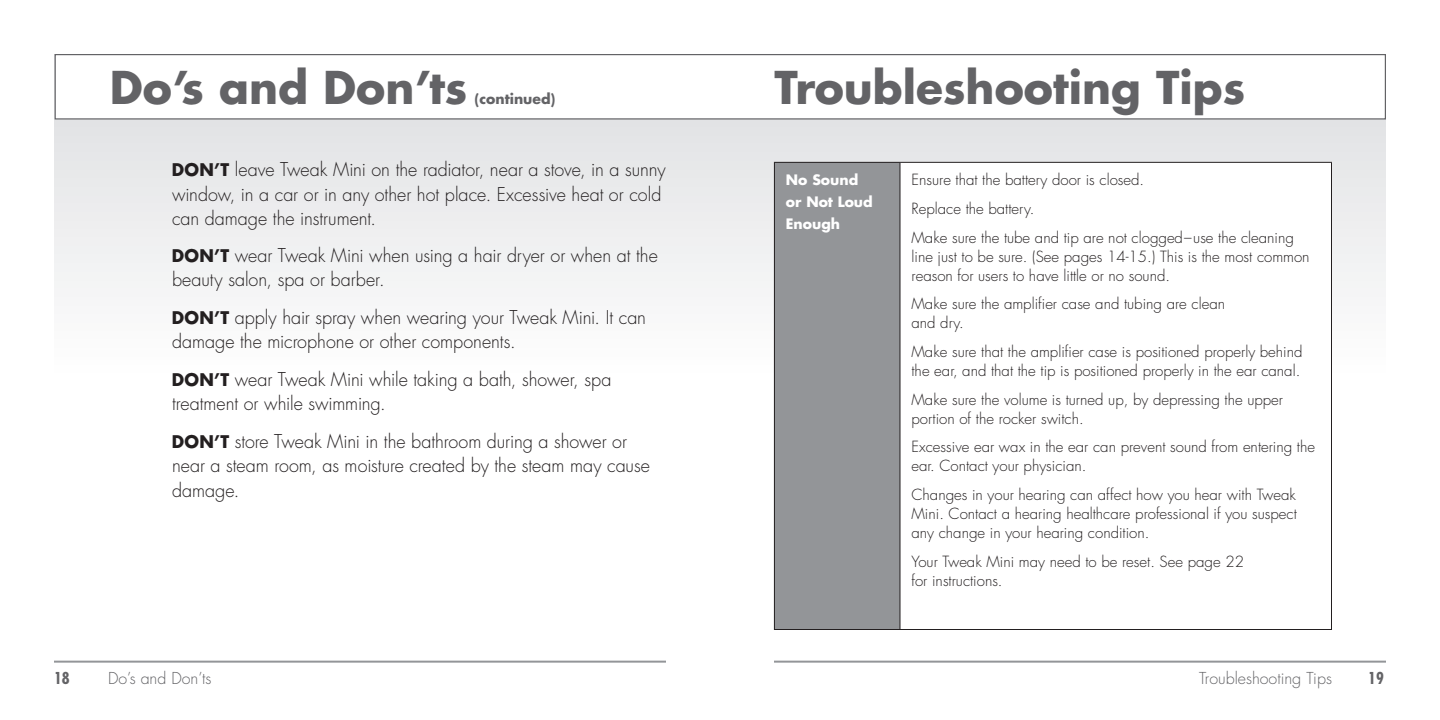
<style>
.page{position:relative;width:1440px;height:720px;background:#fff}
.page>*{position:absolute;margin:0;border:0;box-sizing:border-box;transform-origin:0 0}
.t1{font:700 44px "Futura";color:#636366}
.t2{font:300 18.4px/24.4px "Futura";color:#231f20}
.t3{font:300 16px "Futura";color:#636366}
.t4{font:700 condensed 16px "Futura";color:#636366}
.t5{font:300 15px/19px "Futura";color:#231f20}
.t6{font:700 14px/22px "Futura";color:#fff}
.t7{font:700 14px "Futura";color:#636366}
.s1{font-weight:700;font-size:17px}
</style>
<div class="page">
<svg style="left:720px;top:120px;width:666px;height:510px"></svg>
<svg style="left:55px;top:120px;width:665px;height:168px"></svg>
<div style="left:55px;top:54px;width:666px;height:66px;border:1px solid #636366"></div>
<hr style="left:54px;top:661px;width:612px;height:2px;background:#939598">
<hr style="left:774px;top:661px;width:612px;height:2px;background:#939598">
<div style="left:774px;top:162px;width:126px;height:468px;background:#939598"></div>
<div style="left:900px;top:162px;width:432px;height:468px;background:#fff"></div>
<hr style="left:900px;top:163px;width:1px;height:466px;background:#231f20">
<hr style="left:774px;top:163px;width:1px;height:466px;background:#231f20">
<hr style="left:900px;top:162px;width:432px;height:1px;background:#231f20">
<hr style="left:1331px;top:163px;width:1px;height:466px;background:#231f20">
<hr style="left:774px;top:629px;width:126px;height:1px;background:#231f20">
<hr style="left:900px;top:629px;width:432px;height:1px;background:#231f20">
<hr style="left:774px;top:162px;width:126px;height:1px;background:#231f20">
<div style="left:719px;top:54px;width:667px;height:66px;border:1px solid #636366"></div>
<h1 class="t1" style="left:110px;top:57px;width:359px">Do’s and Don’ts</h1>
<p class="t7" style="left:475px;top:89px;width:82px">(continued)</p>
<p class="t2" style="left:172px;top:158px;width:495px"><span class="s1">DON’T</span> leave Tweak Mini on the radiator, near a stove, in a sunny window, in a car or in any other hot place. Excessive heat or cold can damage the instrument.</p>
<p class="t2" style="left:172px;top:243px;width:487px"><span class="s1">DON’T</span> wear Tweak Mini when using a hair dryer or when at the beauty salon, spa or barber.</p>
<p class="t2" style="left:172px;top:305px;width:476px"><span class="s1">DON’T</span> apply hair spray when wearing your Tweak Mini. It can damage the microphone or other components.</p>
<p class="t2" style="left:172px;top:367px;width:441px"><span class="s1">DON’T</span> wear Tweak Mini while taking a bath, shower, spa treatment or while swimming.</p>
<p class="t2" style="left:172px;top:429px;width:479px"><span class="s1">DON’T</span> store Tweak Mini in the bathroom during a shower or near a steam room, as moisture created by the steam may cause damage.</p>
<h1 class="t1" style="left:775px;top:57px;width:472px">Troubleshooting Tips</h1>
<p class="t6" style="left:786px;top:168px;width:88px">No Sound or Not Loud<br>Enough</p>
<p class="t5" style="left:912px;top:166px;width:384px;line-height:28.6px">Ensure that the battery door is closed.<br>Replace the battery.<br>Make sure the tube and tip are not clogged–use the cleaning</p>
<p class="t5" style="left:912px;top:247px;width:400px">line just to be sure. (See pages 14-15.) This is the most common reason for users to have little or no sound.</p>
<p class="t5" style="left:912px;top:295px;width:315px">Make sure the amplifier case and tubing are clean and dry.</p>
<p class="t5" style="left:912px;top:342px;width:393px">Make sure that the amplifier case is positioned properly behind the ear, and that the tip is positioned properly in the ear canal.</p>
<p class="t5" style="left:912px;top:390px;width:373px">Make sure the volume is turned up, by depressing the upper portion of the rocker switch.</p>
<p class="t5" style="left:912px;top:438px;width:405px">Excessive ear wax in the ear can prevent sound from entering the ear. Contact your physician.</p>
<p class="t5" style="left:912px;top:485px;width:387px;text-align:justify">Changes in your hearing can affect how you hear with Tweak Mini. Contact a hearing healthcare professional if you suspect any change in your hearing condition.</p>
<p class="t5" style="left:912px;top:552px;width:334px">Your Tweak Mini may need to be reset. See page 22 for instructions.</p>
<p class="t4" style="left:54px;top:668px;width:17px">18</p>
<p class="t3" style="left:108px;top:668px;width:105px">Do’s and Don’ts</p>
<p class="t3" style="left:1199px;top:668px;width:134px">Troubleshooting Tips</p>
<p class="t4" style="left:1368px;top:668px;width:17px">19</p>
</div>
